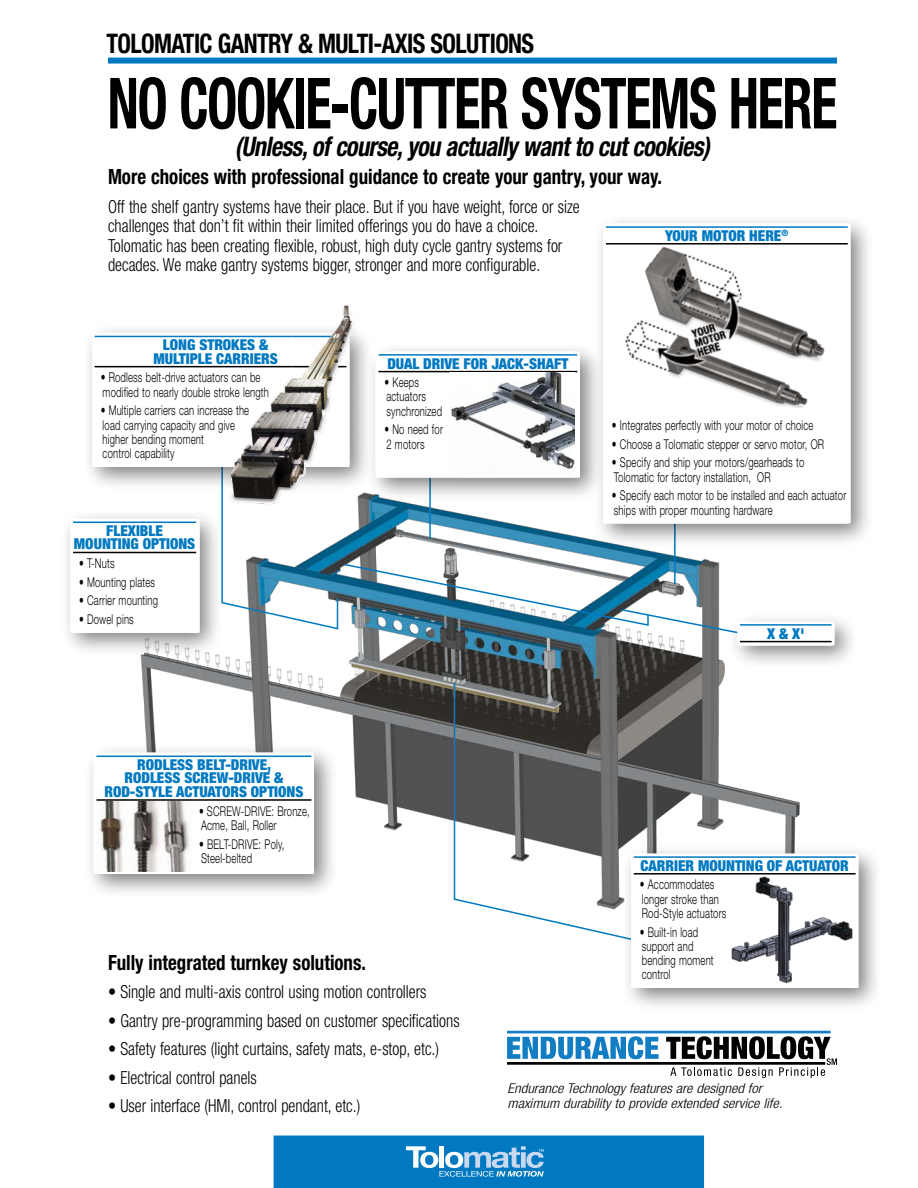
<style>
.page{position:relative;width:918px;height:1188px;background:#fff}
.page>*{position:absolute;margin:0;border:0;box-sizing:border-box;transform-origin:0 0}
.t1{font:700 condensed 70.65px "Helvetica Neue LT Std";letter-spacing:-.025em;color:#000;scale:.77 1}
.t2{font:italic 700 condensed 27px "Helvetica Neue LT Std";color:#000;scale:.9 1}
.t3{font:700 condensed 27px "Helvetica Neue LT Std";letter-spacing:-.025em;color:#000;scale:.9 1}
.t4{font:700 condensed 21px "Helvetica Neue LT Std";color:#000;scale:.9 1}
.t5{font:300 condensed 18px/19.5px "Helvetica Neue LT Std";color:#000;scale:.9 1}
.t6{font:900 condensed 15px/13.5px "Helvetica Neue LT Std";color:#0079c1;text-align:center}
.t7{font:300 13.5px/14.2px "Helvetica Neue LT Std";letter-spacing:.02em;color:#000;scale:.7 1}
.t8{font:italic 300 condensed 13.5px/15px "Helvetica Neue LT Std";color:#000;scale:1.1 1}
</style>
<div class="page">
<img style="left:140px;top:637px;width:660px;height:207px">
<svg style="left:453px;top:681px;width:188px;height:257px"></svg>
<div style="left:728px;top:611px;width:131px;height:59px;background:#000;opacity:.5"></div>
<div style="left:737px;top:621px;width:98px;height:24px;background:linear-gradient(to right,#fff,#fff)"></div>
<div style="left:740px;top:625px;width:92px;height:17px;background:#fff"></div>
<hr style="left:740px;top:641px;width:92px;height:1px;background:#000">
<hr style="left:740px;top:624px;width:92px;height:2px;background:#0079c1">
<div style="left:61px;top:509px;width:163px;height:148px;background:#000;opacity:.5"></div>
<div style="left:70px;top:519px;width:129px;height:114px;background:#fff"></div>
<hr style="left:73px;top:552px;width:123px;height:1px;background:#000">
<hr style="left:73px;top:522px;width:123px;height:1px;background:#0079c1">
<div style="left:594px;top:214px;width:281px;height:334px;background:#000;opacity:.5"></div>
<div style="left:603px;top:223px;width:248px;height:301px;background:#fff"></div>
<hr style="left:606px;top:243px;width:242px;height:2px;background:#000">
<hr style="left:606px;top:226px;width:242px;height:2px;background:#0079c1">
<img style="left:627px;top:246px;width:198px;height:162px">
<div style="left:84px;top:743px;width:255px;height:156px;background:#000;opacity:.5"></div>
<svg style="left:93px;top:753px;width:221px;height:121px"></svg>
<div style="left:96px;top:756px;width:215px;height:44px;background:#fff"></div>
<svg style="left:193px;top:801px;width:118px;height:71px"></svg>
<hr style="left:96px;top:799px;width:97px;height:2px;background:#000">
<hr style="left:193px;top:799px;width:118px;height:2px;background:#000">
<hr style="left:96px;top:756px;width:97px;height:1px;background:#0079c1">
<hr style="left:193px;top:756px;width:118px;height:1px;background:#0079c1">
<img style="left:96px;top:801px;width:97px;height:71px">
<div style="left:621px;top:844px;width:262px;height:169px;background:#000;opacity:.5"></div>
<div style="left:631px;top:853px;width:228px;height:135px;background:#fff"></div>
<hr style="left:634px;top:873px;width:95px;height:2px;background:#000">
<hr style="left:729px;top:873px;width:127px;height:2px;background:#000">
<hr style="left:634px;top:856px;width:95px;height:2px;background:#0079c1">
<hr style="left:729px;top:856px;width:127px;height:2px;background:#0079c1">
<img style="left:731px;top:876px;width:122px;height:108px">
<div style="left:82px;top:323px;width:292px;height:169px;background:#000;opacity:.5"></div>
<svg style="left:92px;top:333px;width:132px;height:134px"></svg>
<svg style="left:95px;top:336px;width:658px;height:301px"></svg>
<img style="left:224px;top:304px;width:135px;height:203px">
<hr style="left:507px;top:1031px;width:324px;height:2px;background:#127dc2">
<hr style="left:507px;top:1062px;width:318px;height:3px;background:#000">
<svg style="left:666px;top:1036px;width:171px;height:42px"></svg>
<svg style="left:507px;top:1036px;width:152px;height:23px"></svg>
<div style="left:108px;top:58px;width:729px;height:6px;background:#0079c1"></div>
<svg style="left:273px;top:1136px;width:432px;height:52px;background:#1282c5"></svg>
<h2 class="t3" style="left:106px;top:27px;width:477px">TOLOMATIC GANTRY &amp; MULTI-AXIS SOLUTIONS</h2>
<h1 class="t1" style="left:108px;top:61px;width:949px">NO COOKIE-CUTTER SYSTEMS HERE</h1>
<h2 class="t2" style="left:235px;top:130px;width:529px">(Unless,ofcourse,youactuallywanttocutcookies)</h2>
<h3 class="t4" style="left:108px;top:164px;width:617px">More choices with professional guidance to create your gantry, your way.</h3>
<p class="t5" style="left:108px;top:196px;width:526px">Off the shelf gantry systems have their place. But if you have weight, force or size challenges that don’t fit within their limited offerings you do have a choice.<br>Tolomatic has been creating flexible, robust, high duty cycle gantry systems for decades. We make gantry systems bigger, stronger and more configurable.</p>
<p class="t6" style="left:665px;top:228px;width:125px">YOUR MOTOR HERE<sup>®</sup></p>
<p class="t6" style="left:153px;top:338px;width:126px">LONG STROKES &amp;<br>MULTIPLE CARRIERS</p>
<p class="t7" style="left:101px;top:370px;width:242px">• Rodless belt-drive actuators can be modified to nearly double stroke length</p>
<p class="t7" style="left:101px;top:403px;width:214px">• Multiple carriers can increase the load carrying capacity and give higher bending moment<br>control capability</p>
<p class="t6" style="left:74px;top:524px;width:123px">FLEXIBLE<br>MOUNTING OPTIONS</p>
<p class="t7" style="left:79px;top:556px;width:52px">• T-Nuts</p>
<p class="t7" style="left:79px;top:574px;width:110px">• Mounting plates</p>
<p class="t7" style="left:79px;top:593px;width:114px">• Carrier mounting</p>
<p class="t7" style="left:79px;top:612px;width:80px">• Dowel pins</p>
<p class="t6" style="left:387px;top:356px;width:182px">DUAL DRIVE FOR JACK-SHAFT</p>
<p class="t7" style="left:384px;top:375px;width:84px">• Keeps actuators synchronized</p>
<p class="t7" style="left:384px;top:422px;width:85px">• No need for<br>2 motors</p>
<p class="t7" style="left:612px;top:418px;width:289px">• Integrates perfectly with your motor of choice</p>
<p class="t7" style="left:612px;top:437px;width:305px">• Choose a Tolomatic stepper or servo motor, OR</p>
<p class="t7" style="left:612px;top:455px;width:276px">• Specify and ship your motors/gearheads to<br>Tolomatic for factory installation, OR</p>
<p class="t7" style="left:612px;top:488px;width:336px">• Specify each motor to be installed and each actuator ships with proper mounting hardware</p>
<p class="t6" style="left:767px;top:626px;width:38px">X &amp; X'</p>
<p class="t6" style="left:104px;top:758px;width:201px">RODLESS BELT-DRIVE,<br>RODLESS SCREW-DRIVE &amp;<br>ROD-STYLE ACTUATORS OPTIONS</p>
<p class="t7" style="left:199px;top:803px;width:160px">• SCREW-DRIVE: Bronze,<br>Acme, Ball, Roller</p>
<p class="t7" style="left:199px;top:836px;width:123px">• BELT-DRIVE: Poly,<br>Steel-belted</p>
<h3 class="t4" style="left:108px;top:950px;width:288px">Fully integrated turnkey solutions.</h3>
<h3 class="t5" style="left:108px;top:982px;width:355px">• Single and multi-axis control using motion controllers</h3>
<h3 class="t5" style="left:108px;top:1011px;width:392px">• Gantry pre-programming based on customer specifications</h3>
<h3 class="t5" style="left:108px;top:1039px;width:369px">• Safety features (light curtains, safety mats, e-stop, etc.)</h3>
<h3 class="t5" style="left:108px;top:1068px;width:167px">• Electrical control panels</h3>
<h3 class="t5" style="left:108px;top:1096px;width:282px">• User interface (HMI, control pendant, etc.)</h3>
<p class="t6" style="left:641px;top:858px;width:210px">CARRIER MOUNTING OF ACTUATOR</p>
<p class="t7" style="left:640px;top:877px;width:125px">• Accommodates longer stroke than<br>Rod-Style actuators</p>
<p class="t7" style="left:640px;top:924px;width:107px">• Built-in load support and bending moment control</p>
<p class="t8" style="left:508px;top:1081px;width:251px">Endurance Technology features are designed for maximum durability to provide extended service life.</p>
</div>
